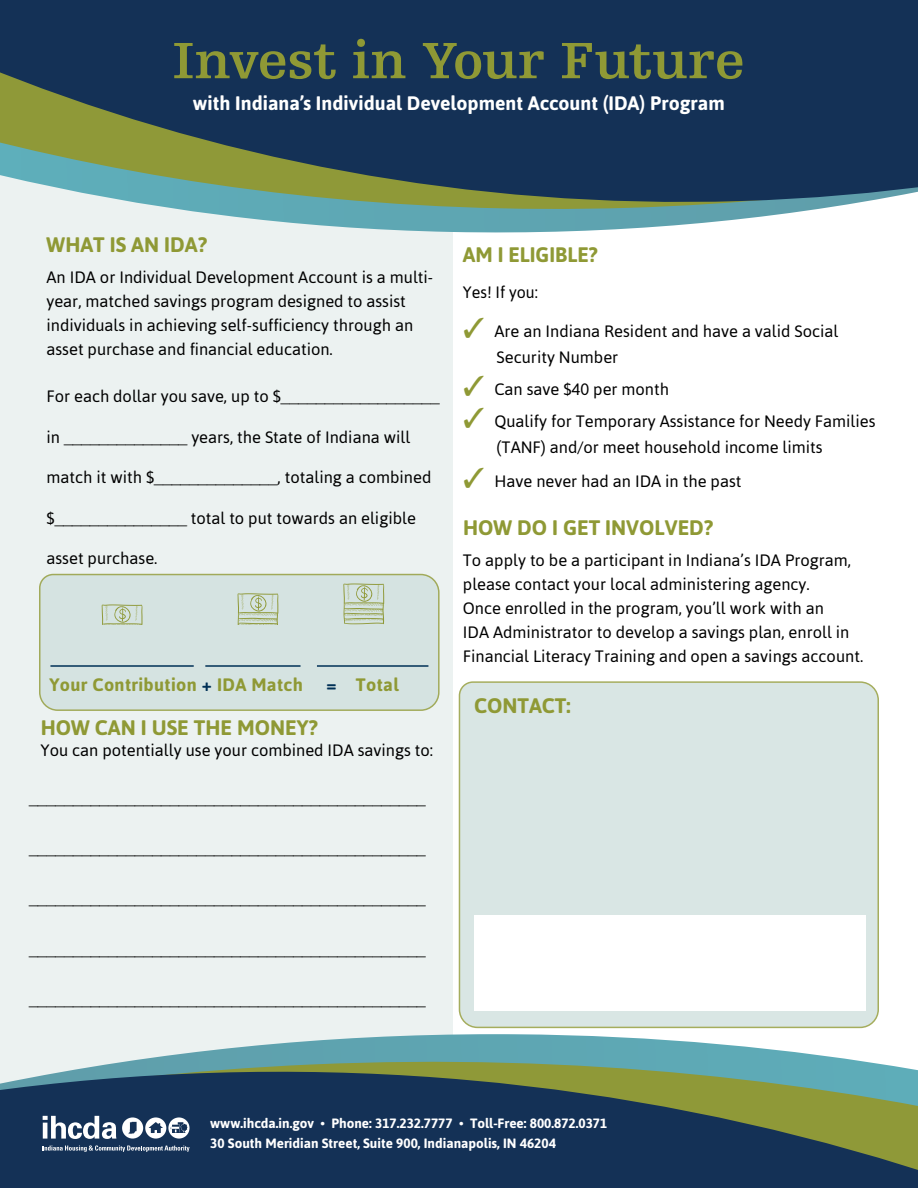
<style>
.page{position:relative;width:918px;height:1188px;background:#fff}
.page>*{position:absolute;margin:0;border:0;box-sizing:border-box;transform-origin:0 0}
.t1{font:700 54px "Egyptienne FLT Std";letter-spacing:-.015em;color:#8f9935}
.t2{font:700 21px "Asap";color:#8f9935}
.t3{font:700 19.5px "Asap";color:#fff}
.t4{font:700 18px "Asap";letter-spacing:.02em;color:#8f9935}
.t5{font:16.5px/24px "Asap";color:#000}
.t6{font:700 13.5px/19.5px "Asap";color:#fff}
.s1{color:#003056}
</style>
<div class="page">
<div style="left:458px;top:681px;width:421px;height:348px;background:#d9e6e4"></div>
<div style="left:0;top:0;width:453px;height:1188px;background:#ecf2f1"></div>
<svg style="left:222px;top:215px;width:551px;height:18px"></svg>
<svg style="left:178px;top:209px;width:639px;height:6px;fill:#5ea6b2"></svg>
<svg style="left:0;top:21px;width:918px;height:188px;fill:#143156"></svg>
<div style="left:0;top:0;width:918px;height:21px;background:#143156"></div>
<svg style="left:189px;top:1034px;width:612px;height:19px"></svg>
<svg style="left:136px;top:1053px;width:717px;height:7px;fill:#5ea6b3"></svg>
<svg style="left:0;top:1060px;width:918px;height:128px;fill:#143156"></svg>
<svg style="left:43px;top:1145px;width:147px;height:7px"></svg>
<svg style="left:122px;top:1117px;width:68px;height:22px"></svg>
<svg style="left:43px;top:1116px;width:73px;height:23px"></svg>
<div style="left:39px;top:573px;width:401px;height:138px;background:#d5e3e1"></div>
<svg style="left:102px;top:604px;width:40px;height:20px"></svg>
<svg style="left:238px;top:593px;width:40px;height:31px"></svg>
<svg style="left:343px;top:584px;width:41px;height:40px"></svg>
<hr style="left:50px;top:665px;width:144px;height:2px;background:#003056">
<hr style="left:205px;top:665px;width:96px;height:2px;background:#003056">
<hr style="left:317px;top:665px;width:111px;height:2px;background:#003056">
<div style="left:474px;top:915px;width:392px;height:96px;background:#fff"></div>
<h1 class="t1" style="left:173px;top:31px;width:574px">Invest in Your Future</h1>
<p class="t3" style="left:193px;top:91px;width:534px">with Indiana’s Individual Development Account (IDA) Program</p>
<p class="t2" style="left:46px;top:232px;width:162px">WHAT IS AN IDA?</p>
<p class="t5" style="left:46px;top:265px;width:388px">An IDA or Individual Development Account is a multi&shy;year, matched savings program designed to assist individuals in achieving self-sufficiency through an asset purchase and financial education.</p>
<p class="t5" style="left:46px;top:384px;width:395px">For each dollar you save, up to $__________________</p>
<p class="t5" style="left:46px;top:425px;width:365px">in ______________ years, the State of Indiana will</p>
<p class="t5" style="left:46px;top:465px;width:386px">match it with $______________, totaling a combined</p>
<p class="t5" style="left:46px;top:506px;width:371px">$_______________ total to put towards an eligible</p>
<p class="t5" style="left:46px;top:546px;width:113px">asset purchase.</p>
<p class="t4" style="left:50px;top:674px;width:255px">Your Contribution <span class="s1">+</span> IDA Match</p>
<p class="t4" style="left:327px;top:674px;width:74px"><span class="s1">=</span> Total</p>
<p class="t2" style="left:40px;top:716px;width:279px">HOW CAN I USE THE MONEY?</p>
<p class="t5" style="left:40px;top:738px;width:394px">You can potentially use your combined IDA savings to:</p>
<p class="t5" style="left:29px;top:786px;width:398px">_____________________________________________</p>
<p class="t5" style="left:29px;top:836px;width:398px">_____________________________________________</p>
<p class="t5" style="left:29px;top:886px;width:398px">_____________________________________________</p>
<p class="t5" style="left:29px;top:937px;width:398px">_____________________________________________</p>
<p class="t5" style="left:29px;top:987px;width:398px">_____________________________________________</p>
<p class="t2" style="left:463px;top:243px;width:136px">AM I ELIGIBLE?</p>
<p class="t5" style="left:463px;top:281px;width:77px">Yes! If you:</p>
<p class="t5" style="left:494px;top:319px;width:346px;line-height:25.5px">Are an Indiana Resident and have a valid Social<br>Security Number</p>
<p class="t5" style="left:494px;top:373px;width:383px;line-height:32.2px">Can save $40 per month<br>Qualify for Temporary Assistance for Needy Families</p>
<p class="t5" style="left:494px;top:430px;width:330px;line-height:33.8px">(TANF) and/or meet household income limits<br>Have never had an IDA in the past</p>
<p class="t2" style="left:463px;top:516px;width:252px">HOW DO I GET INVOLVED?</p>
<p class="t5" style="left:463px;top:548px;width:402px">To apply to be a participant in Indiana’s IDA Program, please contact your local administering agency.<br>Once enrolled in the program, you’ll work with an<br>IDA Administrator to develop a savings plan, enroll in Financial Literacy Training and open a savings account.</p>
<p class="t2" style="left:474px;top:693px;width:98px">CONTACT:</p>
<p class="t6" style="left:210px;top:1114px;width:399px">www.ihcda.in.gov • Phone: 317.232.7777 • Toll-Free: 800.872.0371<br>30 South Meridian Street, Suite 900, Indianapolis, IN 46204</p>
</div>
